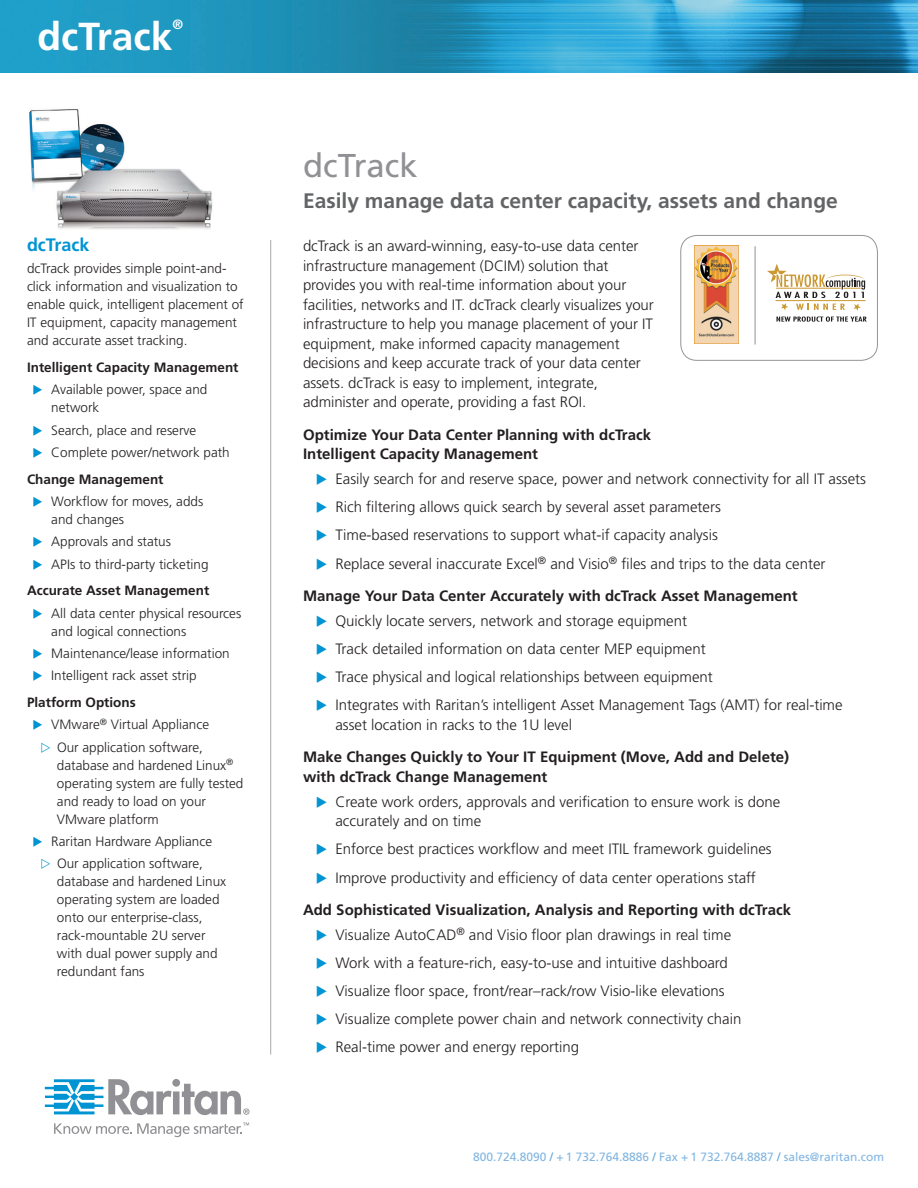
<style>
.page{position:relative;width:918px;height:1188px;background:#fff}
.page>*{position:absolute;margin:0;border:0;box-sizing:border-box;transform-origin:0 0}
.t1{font:700 39px "Frutiger LT Std";color:#fff}
.t2{font:33px "Frutiger LT Std";color:#919094}
.t3{font:700 21px "Frutiger LT Std";color:#636466}
.t4{font:700 18px "Frutiger LT Std";color:#0094d3}
.t5{font:300 15px/28.2px "Frutiger LT Std";color:#231f20}
.t6{font:700 15px/19.5px "Frutiger LT Std";color:#231f20}
.t7{font:300 13.5px/18px "Frutiger LT Std";color:#231f20}
.t8{font:700 13.5px "Frutiger LT Std";color:#231f20}
.t9{font:700 13.5px "Frutiger LT Std";color:#fff}
.t10{font:12px "Frutiger LT Std";color:#82b6e2}
.s1{font-weight:300}
.s2{color:#57a4da}
</style>
<div class="page">
<img style="left:0;top:0;width:918px;height:73px">
<svg style="left:45px;top:1079px;width:205px;height:36px"></svg>
<svg style="left:54px;top:1123px;width:195px;height:14px"></svg>
<img style="left:29px;top:109px;width:184px;height:121px">
<hr style="left:270px;top:240px;width:1px;height:815px;background:#a7a9ac">
<svg style="left:776px;top:317px;width:91px;height:5px"></svg>
<svg style="left:767px;top:264px;width:98px;height:47px"></svg>
<hr style="left:776px;top:300px;width:89px;height:1px;background:#ca992c">
<hr style="left:776px;top:288px;width:64px;height:1px;background:#ca992c">
<div style="left:680px;top:235px;width:198px;height:126px;border:1px solid #939598;border-radius:16px"></div>
<img style="left:694px;top:245px;width:45px;height:98px">
<hr style="left:755px;top:246px;width:1px;height:99px;background:#919094">
<h1 class="t1" style="left:38px;top:20px;width:137px">dcTrack</h1>
<p class="t9" style="left:173px;top:19px;width:12px">®</p>
<p class="t4" style="left:27px;top:237px;width:64px">dcTrack</p>
<p class="t7" style="left:27px;top:260px;width:218px">dcTrack provides simple point-and&shy;click information and visualization to enable quick, intelligent placement of IT equipment, capacity management and accurate asset tracking.</p>
<p class="t8" style="left:27px;top:361px;width:213px">Intelligent Capacity Management</p>
<p class="t7" style="left:51px;top:381px;width:158px">Available power, space and network</p>
<p class="t7" style="left:51px;top:419px;width:180px;line-height:22.4px">Search, place and reserve<br>Complete power/network path</p>
<p class="t8" style="left:27px;top:473px;width:138px">Change Management</p>
<p class="t7" style="left:51px;top:493px;width:154px">Workflow for moves, adds and changes</p>
<p class="t7" style="left:51px;top:531px;width:159px;line-height:22.4px">Approvals and status<br>APIs to third-party ticketing</p>
<p class="t8" style="left:27px;top:585px;width:184px">Accurate Asset Management</p>
<p class="t7" style="left:51px;top:605px;width:192px">All data center physical resources and logical connections</p>
<p class="t7" style="left:51px;top:643px;width:180px;line-height:22.4px">Maintenance/lease information<br>Intelligent rack asset strip</p>
<p class="t8" style="left:27px;top:696px;width:110px">Platform Options</p>
<p class="t7" style="left:51px;top:716px;width:159px">VMware<sup>®</sup> Virtual Appliance</p>
<p class="t7" style="left:57px;top:738px;width:148px">Our application software,</p>
<p class="t7" style="left:57px;top:756px;width:188px">database and hardened Linux<sup>® </sup>operating system are fully tested and ready to load on your<br>VMware platform</p>
<p class="t7" style="left:51px;top:831px;width:162px;line-height:22.4px;text-align:center">Raritan Hardware Appliance<br>Our application software,</p>
<p class="t7" style="left:57px;top:873px;width:171px">database and hardened Linux operating system are loaded onto our enterprise-class, rack-mountable 2U server with dual power supply and redundant fans</p>
<h2 class="t2" style="left:303px;top:146px;width:116px">dcTrack</h2>
<h3 class="t3" style="left:303px;top:192px;width:536px">Easily manage data center capacity, assets and change</h3>
<p class="t5" style="left:303px;top:237px;width:352px;line-height:19.5px">dcTrack is an award-winning, easy-to-use data center infrastructure management (DCIM) solution that provides you with real-time information about your facilities, networks and IT. dcTrack clearly visualizes your infrastructure to help you manage placement of your IT equipment, make informed capacity management decisions and keep accurate track of your data center assets. dcTrack is easy to implement, integrate, administer and operate, providing a fast ROI.</p>
<p class="t6" style="left:303px;top:426px;width:350px">Optimize Your Data Center Planning with dcTrack<br>Intelligent Capacity Management</p>
<p class="t5" style="left:335px;top:466px;width:532px">Easily search for and reserve space, power and network connectivity for all IT assets Rich filtering allows quick search by several asset parameters<br>Time-based reservations to support what-if capacity analysis<br>Replace several inaccurate Excel<sup>®</sup> and Visio<sup>®</sup> files and trips to the data center</p>
<p class="t6" style="left:303px;top:587px;width:496px">Manage Your Data Center Accurately with dcTrack Asset Management</p>
<p class="t5" style="left:335px;top:607px;width:509px">Quickly locate servers, network and storage equipment<br>Track detailed information on data center MEP equipment<br>Trace physical and logical relationships between equipment<br>Integrates with Raritan’s intelligent Asset Management Tags (AMT) for real-time</p>
<p class="t5" style="left:335px;top:711px;width:238px">asset location in racks to the 1U level</p>
<p class="t6" style="left:303px;top:748px;width:488px">Make Changes Quickly to Your IT Equipment (Move, Add and Delete) with dcTrack Change Management</p>
<p class="t5" style="left:335px;top:793px;width:446px;line-height:19.5px">Create work orders, approvals and verification to ensure work is done accurately and on time</p>
<p class="t5" style="left:335px;top:836px;width:438px">Enforce best practices workflow and meet ITIL framework guidelines<br>Improve productivity and efficiency of data center operations staff</p>
<p class="t6" style="left:335px;top:898px;width:457px;line-height:24.9px;text-indent:-32px">Add Sophisticated Visualization, Analysis and Reporting with dcTrack<br><span class="s1">Visualize AutoCAD</span><sup>®</sup> <span class="s1">and Visio floor plan drawings in real time</span></p>
<p class="t5" style="left:335px;top:949px;width:407px">Work with a feature-rich, easy-to-use and intuitive dashboard Visualize floor space, front/rear–rack/row Visio-like elevations Visualize complete power chain and network connectivity chain Real-time power and energy reporting</p>
<p class="t10" style="left:473px;top:1150px;width:413px">800.724.8090 <span class="s2">/</span> + 1 732.764.8886 <span class="s2">/</span> Fax + 1 732.764.8887 <span class="s2">/</span> sales@raritan.com</p>
</div>
